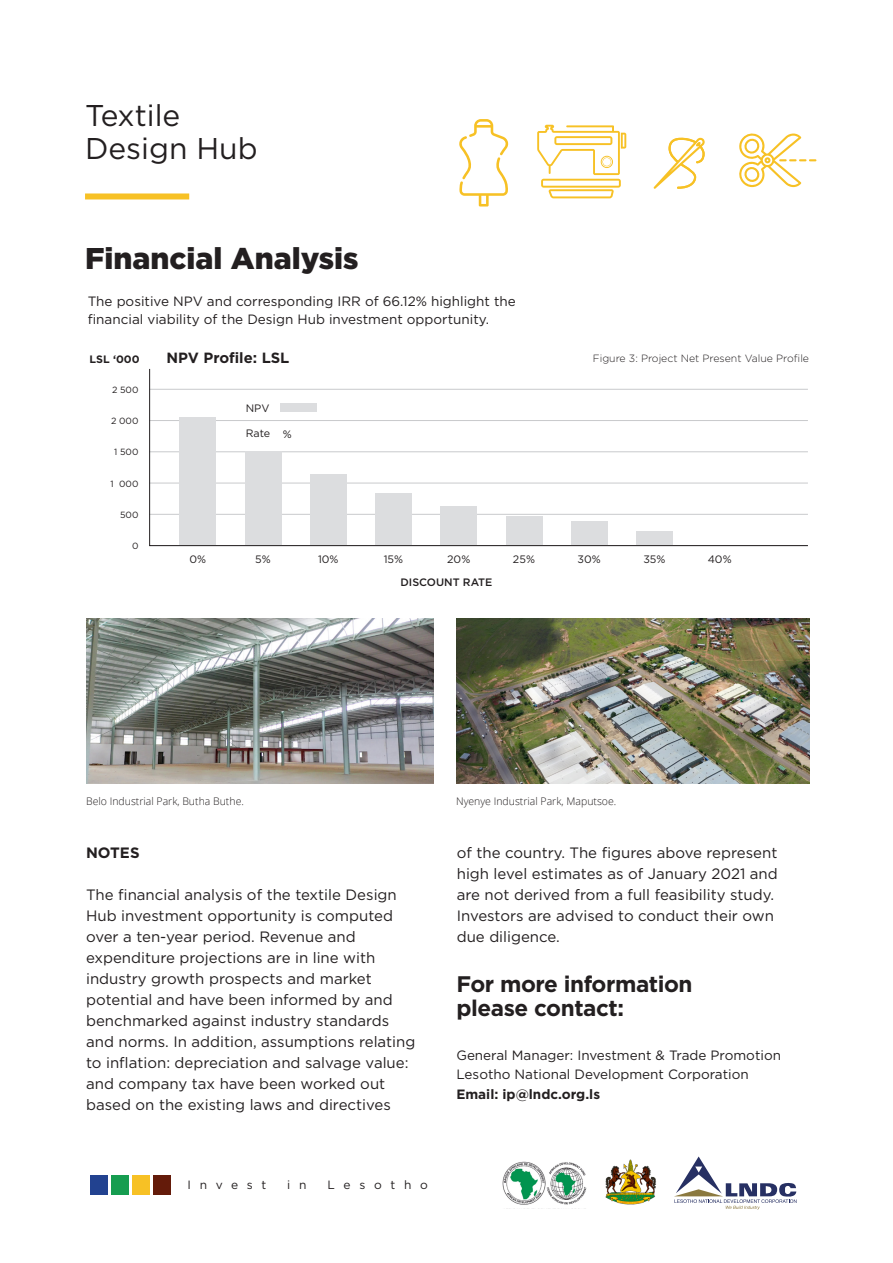
<style>
.page{position:relative;width:893px;height:1263px;background:#fff}
.page>*{position:absolute;margin:0;border:0;box-sizing:border-box;transform-origin:0 0}
.t1{font:900 30px "Gotham";color:#231f20}
.t2{font:30px/33px "Gotham";color:#231f20}
.t3{font:700 22.5px/24px "Gotham";letter-spacing:-.02em;color:#231f20}
.t4{font:15px/21px "Gotham";color:#231f20}
.t5{font:700 15px "Gotham";color:#231f20}
.t6{font:700 14.85px "Gotham";color:#231f20}
.t7{font:13.5px/17.5px "Gotham";color:#231f20}
.t8{font:700 13.5px "Gotham";color:#231f20}
.t9{font:12px "Gotham";letter-spacing:.725em;color:#231f20}
.t10{font:10.8px "Gotham";color:#231f20}
.t11{font:500 10.8px "Gotham";color:#231f20}
.t12{font:700 10.8px "Gotham";color:#231f20}
.t13{font:300 10.5px "Open Sans";color:#231f20}
.t14{font:300 10.5px "Gotham";color:#231f20}
.t15{font:9px "Gotham";color:#231f20}
</style>
<div class="page">
<div style="left:85px;top:193px;width:104px;height:6px;background:#f7c125"></div>
<svg style="left:149px;top:368px;width:659px;height:178px"></svg>
<div style="left:280px;top:404px;width:37px;height:8px;background:#dcdddf"></div>
<img style="left:87px;top:619px;width:347px;height:164px">
<img style="left:457px;top:619px;width:352px;height:164px">
<div style="left:90px;top:1176px;width:18px;height:19px;background:#224290"></div>
<div style="left:111px;top:1176px;width:18px;height:19px;background:#169d50"></div>
<div style="left:132px;top:1176px;width:18px;height:19px;background:#f7c125"></div>
<div style="left:153px;top:1176px;width:18px;height:19px;background:#641b0a"></div>
<img style="left:605px;top:1159px;width:51px;height:45px">
<img style="left:502px;top:1161px;width:85px;height:44px">
<svg style="left:674px;top:1156px;width:123px;height:54px"></svg>
<svg style="left:537px;top:125px;width:89px;height:73px"></svg>
<svg style="left:739px;top:133px;width:77px;height:54px"></svg>
<svg style="left:459px;top:119px;width:49px;height:87px"></svg>
<svg style="left:654px;top:137px;width:51px;height:52px"></svg>
<p class="t2" style="left:85px;top:98px;width:174px">Textile<br>Design Hub</p>
<p class="t1" style="left:85px;top:237px;width:275px">Financial Analysis</p>
<p class="t7" style="left:88px;top:292px;width:430px">The positive NPV and corresponding IRR of 66.12% highlight the financial viability of the Design Hub investment opportunity.</p>
<p class="t12" style="left:90px;top:352px;width:52px">LSL ‘000</p>
<p class="t6" style="left:167px;top:348px;width:124px">NPV Profile: LSL</p>
<p class="t14" style="left:593px;top:352px;width:218px">Figure 3: Project Net Present Value Profile</p>
<p class="t15" style="left:112px;top:384px;width:28px">2 500</p>
<p class="t15" style="left:111px;top:415px;width:29px">2 000</p>
<p class="t15" style="left:114px;top:446px;width:26px">1 500</p>
<p class="t15" style="left:111px;top:478px;width:29px">1 000</p>
<p class="t15" style="left:120px;top:509px;width:20px">500</p>
<p class="t15" style="left:132px;top:540px;width:8px">0</p>
<p class="t10" style="left:246px;top:402px;width:25px">NPV</p>
<p class="t10" style="left:246px;top:426px;width:26px">Rate</p>
<p class="t10" style="left:283px;top:427px;width:10px">%</p>
<p class="t10" style="left:189px;top:552px;width:18px">0%</p>
<p class="t10" style="left:255px;top:552px;width:17px">5%</p>
<p class="t10" style="left:318px;top:552px;width:22px">10%</p>
<p class="t10" style="left:384px;top:552px;width:21px">15%</p>
<p class="t10" style="left:447px;top:552px;width:25px">20%</p>
<p class="t10" style="left:513px;top:552px;width:24px">25%</p>
<p class="t10" style="left:578px;top:552px;width:25px">30%</p>
<p class="t10" style="left:643px;top:552px;width:24px">35%</p>
<p class="t10" style="left:708px;top:552px;width:25px">40%</p>
<p class="t11" style="left:400px;top:575px;width:93px">DISCOUNT RATE</p>
<p class="t13" style="left:86px;top:794px;width:159px">Belo Industrial Park, Butha Buthe.</p>
<p class="t13" style="left:456px;top:794px;width:162px">Nyenye Industrial Park, Maputsoe.</p>
<p class="t5" style="left:86px;top:843px;width:55px">NOTES</p>
<p class="t4" style="left:86px;top:884px;width:331px">The financial analysis of the textile Design Hub investment opportunity is computed over a ten-year period. Revenue and expenditure projections are in line with industry growth prospects and market potential and have been informed by and benchmarked against industry standards and norms. In addition, assumptions relating to inflation: depreciation and salvage value: and company tax have been worked out based on the existing laws and directives</p>
<p class="t9" style="left:188px;top:1177px;width:80px">Invest</p>
<p class="t9" style="left:287px;top:1177px;width:21px">i n</p>
<p class="t9" style="left:328px;top:1177px;width:102px">Lesotho</p>
<p class="t4" style="left:457px;top:842px;width:323px">of the country. The figures above represent high level estimates as of January 2021 and are not derived from a full feasibility study.<br>Investors are advised to conduct their own due diligence.</p>
<p class="t3" style="left:456px;top:972px;width:238px">For more information please contact:</p>
<p class="t7" style="left:456px;top:1045px;width:326px;line-height:19.5px">General Manager: Investment &amp; Trade Promotion<br>Lesotho National Development Corporation</p>
<p class="t8" style="left:456px;top:1085px;width:145px">Email: ip@lndc.org.ls</p>
</div>
